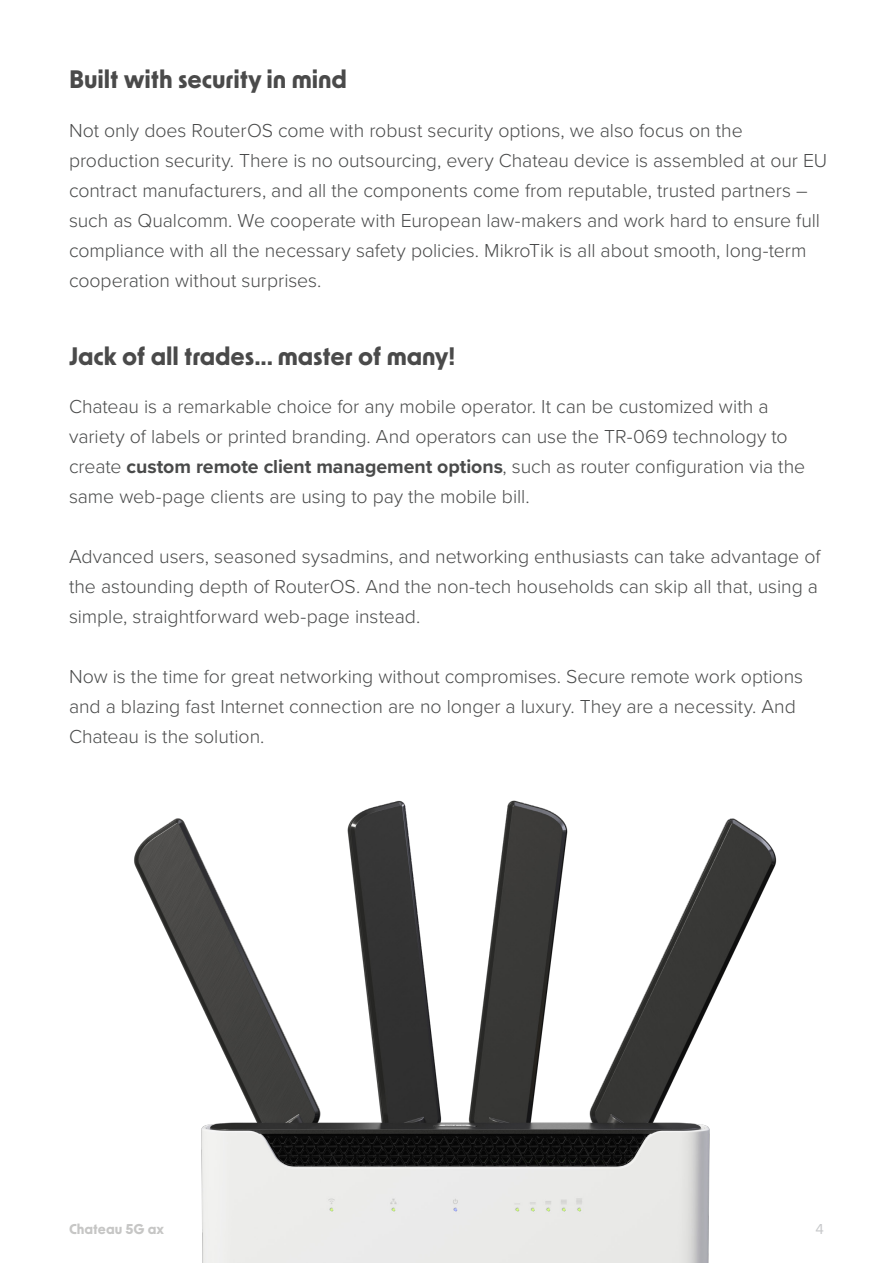
<style>
.page{position:relative;width:893px;height:1263px;background:#fff}
.page>*{position:absolute;margin:0;border:0;box-sizing:border-box;transform-origin:0 0}
.Teksts{font:700 24px "New Order";letter-spacing:-.005em;color:#4a4a4a}
.Teksts-2{font:300 19.5px/30px "Proxima Nova";letter-spacing:-.005em;color:#494a4a}
.t1{font:15px "Proxima Nova";color:#c7c8ca}
.t2{font:700 13.5px "New Order";color:#c6c6c5}
.s1{font-weight:700}
</style>
<div class="page">
<img style="left:134px;top:800px;width:643px;height:463px">
<p class="Teksts" style="left:69px;top:64px;width:279px">Built with security in mind</p>
<p class="Teksts-2" style="left:69px;top:114px;width:760px">Not only does RouterOS come with robust security options, we also focus on the production security. There is no outsourcing, every Chateau device is assembled at our EU contract manufacturers, and all the components come from reputable, trusted partners – such as Qualcomm. We cooperate with European law-makers and work hard to ensure full compliance with all the necessary safety policies. MikroTik is all about smooth, long-term cooperation without surprises.</p>
<p class="Teksts" style="left:69px;top:340px;width:388px">Jack of all trades... master of many!</p>
<p class="Teksts-2" style="left:69px;top:391px;width:738px">Chateau is a remarkable choice for any mobile operator. It can be customized with a variety of labels or printed branding. And operators can use the TR-069 technology to create <span class="s1">custom remote client management options</span>, such as router configuration via the same web-page clients are using to pay the mobile bill.</p>
<p class="Teksts-2" style="left:69px;top:541px;width:753px">Advanced users, seasoned sysadmins, and networking enthusiasts can take advantage of the astounding depth of RouterOS. And the non-tech households can skip all that, using a simple, straightforward web-page instead.</p>
<p class="Teksts-2" style="left:69px;top:661px;width:736px">Now is the time for great networking without compromises. Secure remote work options and a blazing fast Internet connection are no longer a luxury. They are a necessity. And<br>Chateau is the solution.</p>
<p class="t2" style="left:69px;top:1220px;width:97px">Chateau 5G ax</p>
<p class="t1" style="left:816px;top:1218px;width:10px">4</p>
</div>
